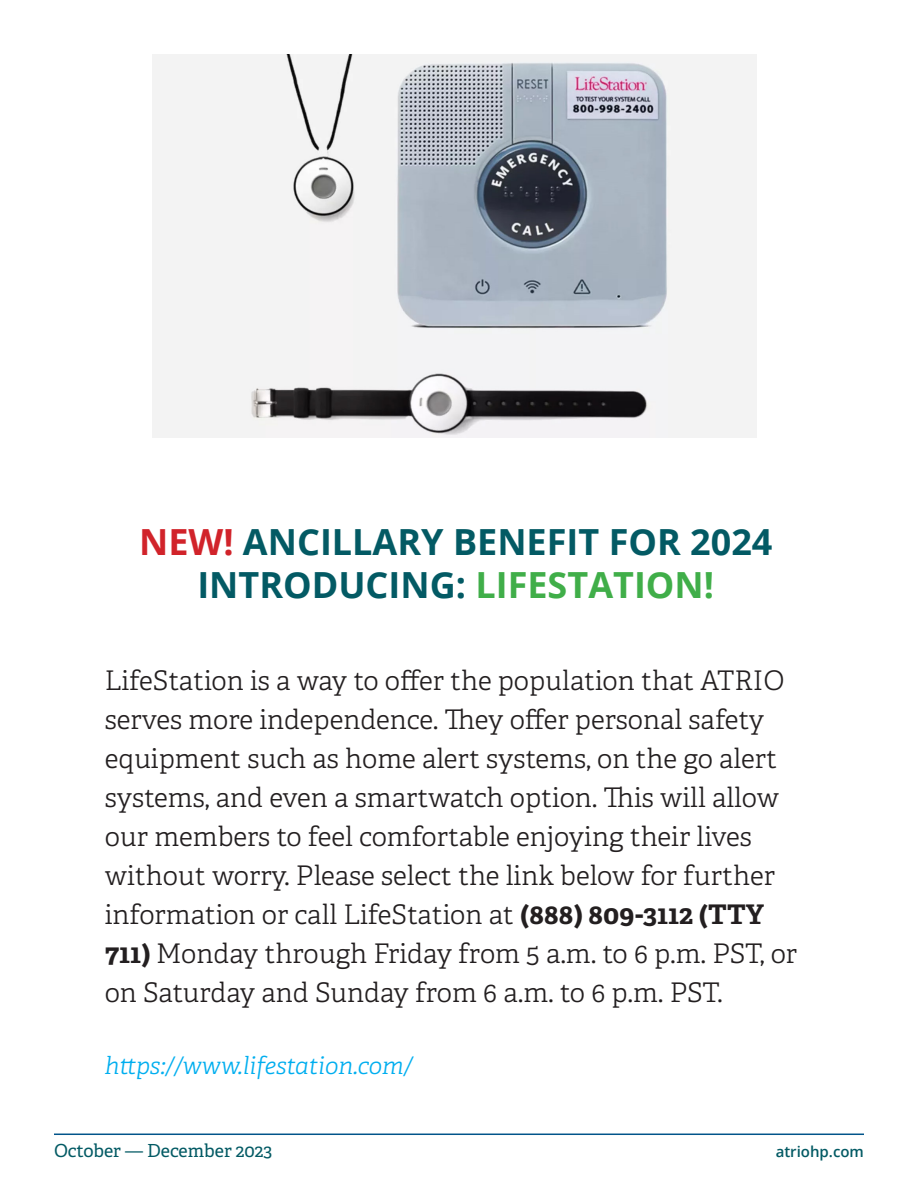
<style>
.page{position:relative;width:918px;height:1188px;background:#fff}
.page>*{position:absolute;margin:0;border:0;box-sizing:border-box;transform-origin:0 0}
.t1{font:700 36px/43.2px "Open Sans";color:#035a64;text-align:center}
.Body_text{font:300 27px/39px "Adelle";color:#231f20}
.Body_text-2{font:italic 300 24px "Adelle";color:#00aeef}
.t2{font:18px "Adelle";color:#035a64}
.t3{font:600 15px "Open Sans";color:#035a64}
.s1{color:#d1232a}
.s2{color:#40ae49}
.s3{font-weight:700}
</style>
<div class="page">
<hr style="left:54px;top:1134px;width:810px;height:1px;background:#01548a">
<img style="left:152px;top:54px;width:605px;height:384px">
<p class="t1" style="left:139px;top:520px;width:635px"><span class="s1">NEW!</span> ANCILLARY BENEFIT FOR 2024<br>INTRODUCING: <span class="s2">LIFESTATION!</span></p>
<p class="Body_text" style="left:105px;top:661px;width:694px">LifeStation is a way to offer the population that ATRIO serves more independence. They offer personal safety equipment such as home alert systems, on the go alert systems, and even a smartwatch option. This will allow our members to feel comfortable enjoying their lives without worry. Please select the link below for further information or call LifeStation at <span class="s3">(888) 809-3112 (TTY 711)</span> Monday through Friday from 5 a.m. to 6 p.m. PST, or on Saturday and Sunday from 6 a.m. to 6 p.m. PST.</p>
<p class="Body_text-2" style="left:105px;top:1051px;width:309px">https://www.lifestation.com/</p>
<p class="t2" style="left:54px;top:1139px;width:220px">October — December 2023</p>
<p class="t3" style="left:776px;top:1141px;width:90px">atriohp.com</p>
</div>
